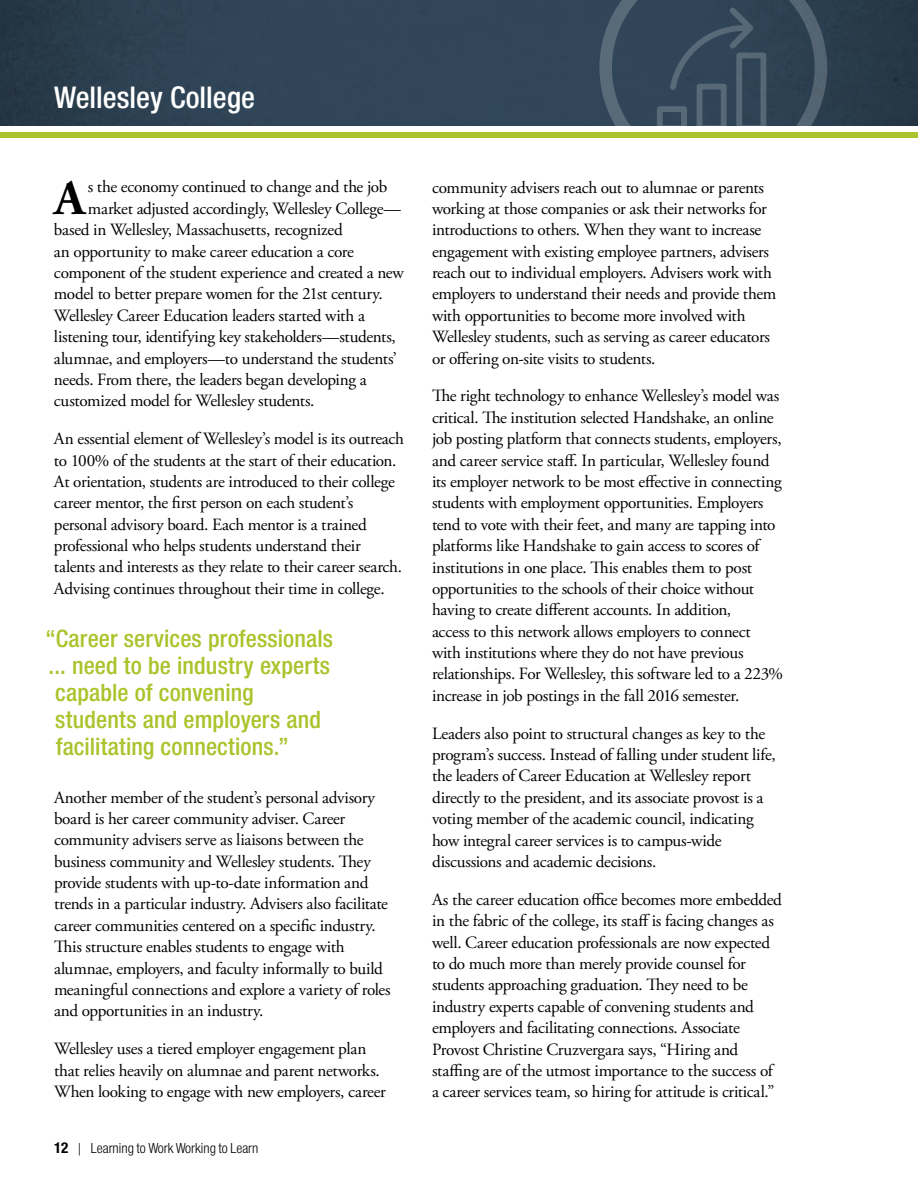
<style>
.page{position:relative;width:918px;height:1188px;background:#fff}
.page>*{position:absolute;margin:0;border:0;box-sizing:border-box;transform-origin:0 0}
.t1{font:700 49.35px "Adobe Garamond Pro";color:#000}
.t2{font:500 condensed 30px "Helvetica Neue LT Std";color:#fff}
.t3{font:500 condensed 24px/27px "Helvetica Neue LT Std";letter-spacing:.005em;color:#abc32c}
.t4{font:17.1px/21.5px "Adobe Garamond Pro";letter-spacing:-.02em;color:#000}
.t5{font:15px "Helvetica Neue H47";color:#000}
.s1{font-family:"Helvetica Neue LT Std";font-weight:700;font-stretch:condensed}
</style>
<div class="page">
<img style="left:0;top:0;width:917px;height:126px">
<hr style="left:917px;top:0;width:1px;height:126px;background:#2b5a71">
<svg style="left:599px;top:0;width:228px;height:126px;background:#374b5c"></svg>
<div style="left:0;top:132px;width:918px;height:6px;background:#abc32c"></div>
<h2 class="t2" style="left:54px;top:79px;width:203px">Wellesley College</h2>
<h1 class="t1" style="left:54px;top:169px;width:32px">A</h1>
<p class="t4" style="left:88px;top:177px;width:301px">s the economy continued to change and the job</p>
<p class="t4" style="left:88px;top:198px;width:315px">market adjusted accordingly, Wellesley College—</p>
<p class="t4" style="left:54px;top:220px;width:290px">based in Wellesley, Massachusetts, recognized</p>
<p class="t4" style="left:54px;top:241px;width:301px">an opportunity to make career education a core</p>
<p class="t4" style="left:54px;top:262px;width:351px">component of the student experience and created a new</p>
<p class="t4" style="left:54px;top:284px;width:330px">model to better prepare women for the 21st century.</p>
<p class="t4" style="left:54px;top:305px;width:312px">Wellesley Career Education leaders started with a</p>
<p class="t4" style="left:54px;top:327px;width:343px">listening tour, identifying key stakeholders—students,</p>
<p class="t4" style="left:54px;top:348px;width:345px">alumnae, and employers—to understand the students’</p>
<p class="t4" style="left:54px;top:369px;width:314px">needs. From there, the leaders began developing a</p>
<p class="t4" style="left:54px;top:391px;width:262px">customized model for Wellesley students.</p>
<p class="t4" style="left:54px;top:429px;width:352px">An essential element of Wellesley’s model is its outreach to 100% of the students at the start of their education.<br>At orientation, students are introduced to their college career mentor, the first person on each student’s personal advisory board. Each mentor is a trained professional who helps students understand their talents and interests as they relate to their career search.<br>Advising continues throughout their time in college.</p>
<h3 class="t3" style="left:46px;top:624px;width:289px">“Career services professionals ... need to be industry experts capable of convening<br>students and employers and facilitating connections.”</h3>
<p class="t4" style="left:54px;top:787px;width:338px">Another member of the student’s personal advisory board is her career community adviser. Career community advisers serve as liaisons between the business community and Wellesley students. They provide students with up-to-date information and trends in a particular industry. Advisers also facilitate career communities centered on a specific industry.<br>This structure enables students to engage with alumnae, employers, and faculty informally to build meaningful connections and explore a variety of roles and opportunities in an industry.</p>
<p class="t4" style="left:54px;top:1039px;width:333px">Wellesley uses a tiered employer engagement plan that relies heavily on alumnae and parent networks.<br>When looking to engage with new employers, career</p>
<p class="t5" style="left:54px;top:1138px;width:206px"><span class="s1">12</span> | Learning to Work Working to Learn</p>
<p class="t4" style="left:432px;top:177px;width:346px">community advisers reach out to alumnae or parents working at those companies or ask their networks for introductions to others. When they want to increase engagement with existing employee partners, advisers reach out to individual employers. Advisers work with employers to understand their needs and provide them with opportunities to become more involved with Wellesley students, such as serving as career educators or offering on-site visits to students.</p>
<p class="t4" style="left:432px;top:386px;width:353px">The right technology to enhance Wellesley’s model was critical. The institution selected Handshake, an online job posting platform that connects students, employers, and career service staff. In particular, Wellesley found its employer network to be most effective in connecting students with employment opportunities. Employers tend to vote with their feet, and many are tapping into platforms like Handshake to gain access to scores of institutions in one place. This enables them to post opportunities to the schools of their choice without having to create different accounts. In addition,<br>access to this network allows employers to connect with institutions where they do not have previous relationships. For Wellesley, this software led to a 223% increase in job postings in the fall 2016 semester.</p>
<p class="t4" style="left:432px;top:723px;width:345px">Leaders also point to structural changes as key to the program’s success. Instead of falling under student life, the leaders of Career Education at Wellesley report directly to the president, and its associate provost is a voting member of the academic council, indicating how integral career services is to campus-wide discussions and academic decisions.</p>
<p class="t4" style="left:432px;top:889px;width:351px">As the career education office becomes more embedded in the fabric of the college, its staff is facing changes as well. Career education professionals are now expected to do much more than merely provide counsel for students approaching graduation. They need to be industry experts capable of convening students and employers and facilitating connections. Associate Provost Christine Cruzvergara says, “Hiring and staffing are of the utmost importance to the success of a career services team, so hiring for attitude is critical.”</p>
</div>
